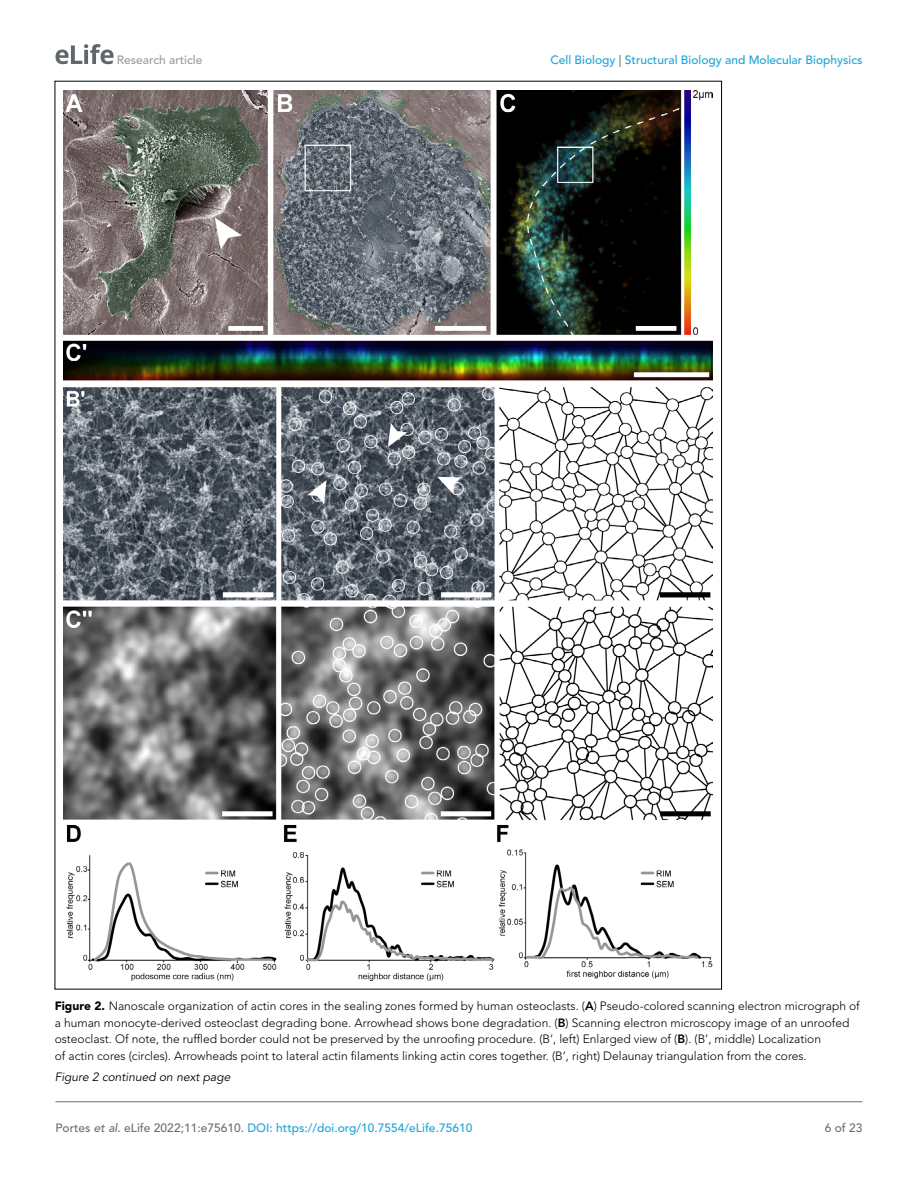
<style>
.page{position:relative;width:918px;height:1188px;background:#fff}
.page>*{position:absolute;margin:0;border:0;box-sizing:border-box;transform-origin:0 0}
.t1{font:300 12px/16.5px "Avenir LT Std";color:#000}
.t2{font:500 12px "Avenir LT Std";color:#1ea4d7}
.t3{font:italic 12px "Avenir LT Std";color:#000}
.t4{font:500 12px "Avenir LT Std";color:#9a9a9a}
.t5{font:500 12px "Avenir LT Std";color:#6e6e70}
.s1{color:#6e6e70}
.s2{font-weight:900}
.s3{font-weight:800}
.s4{font-style:italic;color:#6e6e70}
</style>
<div class="page">
<svg style="left:56px;top:44px;width:58px;height:20px"></svg>
<hr style="left:56px;top:1101px;width:806px;height:1px;background:#6e6e70">
<img style="left:64px;top:90px;width:649px;height:890px">
<p class="t4" style="left:117px;top:53px;width:81px">Research article</p>
<p class="t2" style="left:550px;top:53px;width:314px">Cell Biology <span class="s1">|</span> Structural Biology and Molecular Biophysics</p>
<p class="t1" style="left:55px;top:998px;width:807px"><span class="s2">Figure 2.</span> Nanoscale organization of actin cores in the sealing zones formed by human osteoclasts. (<span class="s3">A</span>) Pseudo-colored scanning electron micrograph of a human monocyte-derived osteoclast degrading bone. Arrowhead shows bone degradation. (<span class="s3">B</span>) Scanning electron microscopy image of an unroofed osteoclast. Of note, the ruffled border could not be preserved by the unroofing procedure. (B’, left) Enlarged view of (<span class="s3">B</span>). (B’, middle) Localization<br>of actin cores (circles). Arrowheads point to lateral actin filaments linking actin cores together. (B’, right) Delaunay triangulation from the cores.</p>
<p class="t3" style="left:55px;top:1070px;width:177px">Figure 2 continued on next page</p>
<p class="t2" style="left:56px;top:1121px;width:418px"><span class="s1">Portes</span> <span class="s4">et al</span><span class="s1">. eLife 2022;11:e75610.</span> DOI: https://doi.org/10.7554/eLife.75610</p>
<p class="t5" style="left:825px;top:1121px;width:39px">6 of 23</p>
</div>
